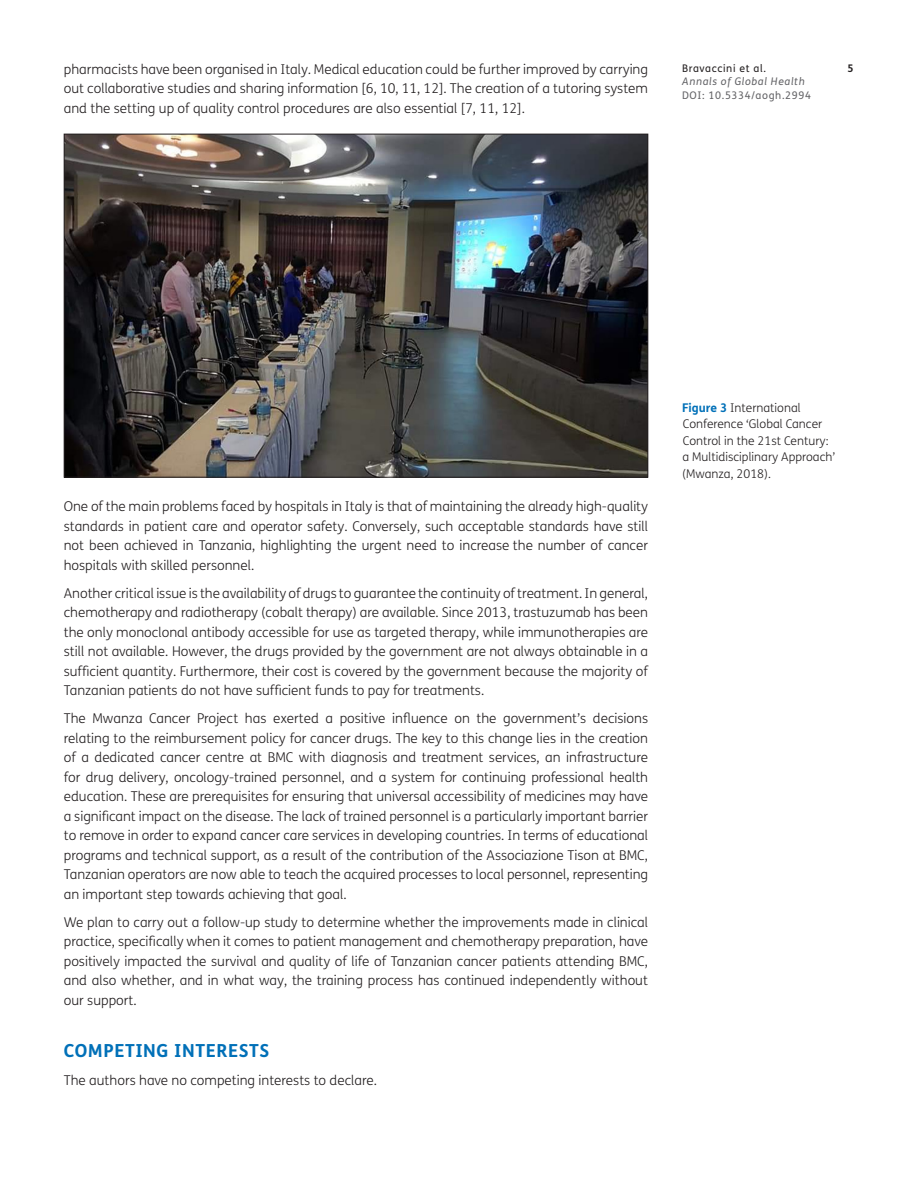
<style>
.page{position:relative;width:918px;height:1188px;background:#fff}
.page>*{position:absolute;margin:0;border:0;box-sizing:border-box;transform-origin:0 0}
.t1{font:700 18px "FS Me";letter-spacing:.03em;color:#0070b8}
.Body_Copy{font:300 13.5px/19.5px "FS Me";color:#231f20;text-align:justify}
.Figure_copy{font:300 12px/16.5px "FS Me";color:#231f20}
.t2{font:10.5px "FS Me";letter-spacing:.06em;color:#636366}
.t3{font:italic 10.5px "FS Me";letter-spacing:.06em;color:#636366}
.t4{font:10.5px "FS Me";letter-spacing:.06em;color:#231f20}
.t5{font:700 10.5px "FS Me";color:#231f20}
.s1{font-style:italic}
.s2{font-weight:700;color:#0070b8}
</style>
<div class="page">
<img style="left:66px;top:136px;width:580px;height:340px">
<p class="Body_Copy" style="left:64px;top:60px;width:586px">pharmacists have been organised in Italy<span class="s1">.</span> Medical education could be further improved by carrying out collaborative studies and sharing information [6, 10, 11, 12]. The creation of a tutoring system and the setting up of quality control procedures are also essential [7, 11, 12].</p>
<p class="t4" style="left:682px;top:62px;width:85px">Bravaccini et al.</p>
<p class="t5" style="left:848px;top:61px;width:8px">5</p>
<p class="t3" style="left:682px;top:75px;width:124px">Annals of Global Health</p>
<p class="t2" style="left:682px;top:89px;width:130px">DOI: 10.5334/aogh.2994</p>
<p class="Body_Copy" style="left:64px;top:497px;width:586px">One of the main problems faced by hospitals in Italy is that of maintaining the already high-quality standards in patient care and operator safety. Conversely, such acceptable standards have still not been achieved in Tanzania, highlighting the urgent need to increase the number of cancer hospitals with skilled personnel.</p>
<p class="Body_Copy" style="left:64px;top:584px;width:586px">Another critical issue is the availability of drugs to guarantee the continuity of treatment. In general, chemotherapy and radiotherapy (cobalt therapy) are available. Since 2013, trastuzumab has been the only monoclonal antibody accessible for use as targeted therapy, while immunotherapies are still not available. However, the drugs provided by the government are not always obtainable in a sufficient quantity. Furthermore, their cost is covered by the government because the majority of Tanzanian patients do not have sufficient funds to pay for treatments.</p>
<p class="Body_Copy" style="left:64px;top:709px;width:586px">The Mwanza Cancer Project has exerted a positive influence on the government’s decisions relating to the reimbursement policy for cancer drugs. The key to this change lies in the creation of a dedicated cancer centre at BMC with diagnosis and treatment services, an infrastructure for drug delivery, oncology-trained personnel, and a system for continuing professional health education. These are prerequisites for ensuring that universal accessibility of medicines may have a significant impact on the disease. The lack of trained personnel is a particularly important barrier to remove in order to expand cancer care services in developing countries. In terms of educational programs and technical support, as a result of the contribution of the Associazione Tison at BMC, Tanzanian operators are now able to teach the acquired processes to local personnel, representing an important step towards achieving that goal.</p>
<p class="Body_Copy" style="left:64px;top:913px;width:586px">We plan to carry out a follow-up study to determine whether the improvements made in clinical practice, specifically when it comes to patient management and chemotherapy preparation, have positively impacted the survival and quality of life of Tanzanian cancer patients attending BMC, and also whether, and in what way, the training process has continued independently without our support.</p>
<h1 class="t1" style="left:64px;top:1040px;width:207px">COMPETING INTERESTS</h1>
<p class="Body_Copy" style="left:64px;top:1071px;width:315px">The authors have no competing interests to declare.</p>
<p class="Figure_copy" style="left:682px;top:399px;width:155px"><span class="s2">Figure 3</span> International<br>Conference ‘Global Cancer<br>Control in the 21st Century: a Multidisciplinary Approach’ (Mwanza, 2018).</p>
</div>
